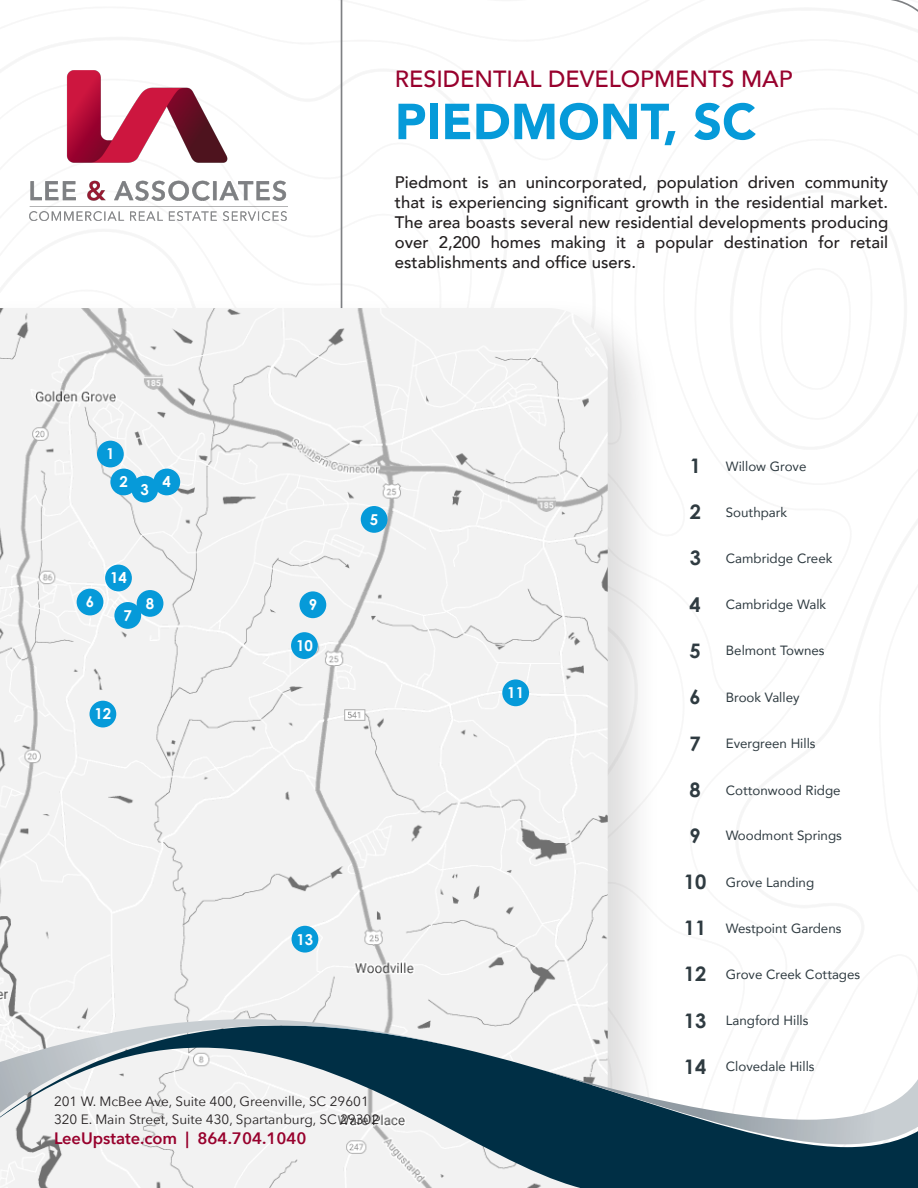
<style>
.page{position:relative;width:918px;height:1188px;background:#fff}
.page>*{position:absolute;margin:0;border:0;box-sizing:border-box;transform-origin:0 0}
.t1{font:900 50.1px "Avenir";color:#069ad9}
.t2{font:500 23.4px "Avenir";color:#98012d}
.t3{font:700 20.1px "Century Gothic";color:#2f3b41}
.t4{font:500 16.65px/20.1px "Avenir";color:#231f20;text-align:justify}
.t5{font:600 16.5px "Avenir Next";color:#98012d}
.t6{font:700 15px "Century Gothic";color:#fff}
.t7{font:13.5px "Avenir Next";color:#231f20}
.t8{font:13.35px "Avenir";color:#2f3b41}
.s1{font-family:"Century Gothic";font-weight:700;font-size:20.1px}
</style>
<div class="page">
<div style="left:0;top:296px;width:663px;height:892px;background:#231f20;opacity:.15"></div>
<img style="left:0;top:308px;width:608px;height:718px">
<img style="left:30px;top:70px;width:258px;height:151px">
<div style="left:97px;top:441px;width:27px;height:26px;background:#069ad9;border-radius:50%"></div>
<div style="left:110px;top:469px;width:27px;height:26px;background:#069ad9;border-radius:50%"></div>
<div style="left:131px;top:476px;width:27px;height:27px;background:#069ad9;border-radius:50%"></div>
<div style="left:114px;top:602px;width:27px;height:27px;background:#069ad9;border-radius:50%"></div>
<div style="left:77px;top:589px;width:26px;height:26px;background:#069ad9;border-radius:50%"></div>
<div style="left:137px;top:590px;width:26px;height:27px;background:#069ad9;border-radius:50%"></div>
<div style="left:300px;top:591px;width:26px;height:27px;background:#069ad9;border-radius:50%"></div>
<div style="left:291px;top:632px;width:27px;height:27px;background:#069ad9;border-radius:50%"></div>
<div style="left:502px;top:679px;width:27px;height:27px;background:#069ad9;border-radius:50%"></div>
<div style="left:292px;top:926px;width:26px;height:27px;background:#069ad9;border-radius:50%"></div>
<div style="left:105px;top:565px;width:27px;height:26px;background:#069ad9;border-radius:50%"></div>
<div style="left:90px;top:701px;width:26px;height:26px;background:#069ad9;border-radius:50%"></div>
<div style="left:153px;top:469px;width:27px;height:26px;background:#069ad9;border-radius:50%"></div>
<div style="left:361px;top:506px;width:27px;height:27px;background:#069ad9;border-radius:50%"></div>
<svg style="left:0;top:1026px;width:918px;height:162px;fill:#f2f2f2"></svg>
<svg style="left:528px;top:1066px;width:390px;height:78px"></svg>
<svg style="left:0;top:1019px;width:468px;height:94px"></svg>
<img style="left:291px;top:1026px;width:167px;height:22px">
<p class="t2" style="left:395px;top:58px;width:399px">RESIDENTIAL DEVELOPMENTS MAP</p>
<p class="t1" style="left:395px;top:79px;width:363px">PIEDMONT, SC</p>
<p class="t4" style="left:395px;top:171px;width:495px">Piedmont is an unincorporated, population driven community that is experiencing significant growth in the residential market.<br>The area boasts several new residential developments producing over 2,200 homes making it a popular destination for retail establishments and office users.</p>
<p class="t6" style="left:106px;top:443px;width:10px">1</p>
<p class="t6" style="left:120px;top:471px;width:10px">2</p>
<p class="t6" style="left:141px;top:478px;width:10px">3</p>
<p class="t6" style="left:163px;top:471px;width:10px">4</p>
<p class="t6" style="left:110px;top:567px;width:18px">14</p>
<p class="t6" style="left:86px;top:591px;width:10px">6</p>
<p class="t6" style="left:146px;top:592px;width:10px">8</p>
<p class="t6" style="left:309px;top:593px;width:10px">9</p>
<p class="t6" style="left:296px;top:634px;width:18px">10</p>
<p class="t6" style="left:124px;top:604px;width:10px">7</p>
<p class="t6" style="left:94px;top:703px;width:18px">12</p>
<p class="t6" style="left:370px;top:508px;width:10px">5</p>
<p class="t6" style="left:297px;top:928px;width:18px">13</p>
<p class="t7" style="left:54px;top:1090px;width:316px">201 W. McBee Ave, Suite 400, Greenville, SC 29601</p>
<p class="t7" style="left:54px;top:1108px;width:327px">320 E. Main Street, Suite 430, Spartanburg, SC 29302</p>
<p class="t5" style="left:54px;top:1124px;width:254px">LeeUpstate.com | 864.704.1040</p>
<p class="t6" style="left:507px;top:681px;width:18px">11</p>
<p class="t8" style="left:690px;top:455px;width:118px"><span class="s1">1</span> Willow Grove</p>
<p class="t3" style="left:690px;top:497px;width:13px">2</p>
<p class="t8" style="left:726px;top:502px;width:63px">Southpark</p>
<p class="t3" style="left:690px;top:543px;width:13px">3</p>
<p class="t8" style="left:726px;top:548px;width:108px">Cambridge Creek</p>
<p class="t3" style="left:689px;top:589px;width:13px">4</p>
<p class="t8" style="left:726px;top:594px;width:102px">Cambridge Walk</p>
<p class="t3" style="left:689px;top:635px;width:13px">5</p>
<p class="t8" style="left:726px;top:640px;width:100px">Belmont Townes</p>
<p class="t3" style="left:689px;top:682px;width:13px">6</p>
<p class="t8" style="left:726px;top:686px;width:75px">Brook Valley</p>
<p class="t3" style="left:689px;top:728px;width:13px">7</p>
<p class="t8" style="left:726px;top:733px;width:91px">Evergreen Hills</p>
<p class="t3" style="left:689px;top:774px;width:13px">8</p>
<p class="t8" style="left:726px;top:779px;width:116px">Cottonwood Ridge</p>
<p class="t3" style="left:689px;top:821px;width:13px">9</p>
<p class="t8" style="left:726px;top:825px;width:118px">Woodmont Springs</p>
<p class="t3" style="left:684px;top:867px;width:24px">10</p>
<p class="t8" style="left:726px;top:872px;width:90px">Grove Landing</p>
<p class="t3" style="left:684px;top:913px;width:24px">11</p>
<p class="t8" style="left:726px;top:918px;width:117px">Westpoint Gardens</p>
<p class="t3" style="left:684px;top:959px;width:24px">12</p>
<p class="t8" style="left:726px;top:964px;width:136px">Grove Creek Cottages</p>
<p class="t3" style="left:684px;top:1005px;width:24px">13</p>
<p class="t3" style="left:684px;top:1051px;width:24px">14</p>
<p class="t8" style="left:726px;top:1010px;width:84px">Langford Hills</p>
<p class="t8" style="left:726px;top:1056px;width:90px">Clovedale Hills</p>
</div>
